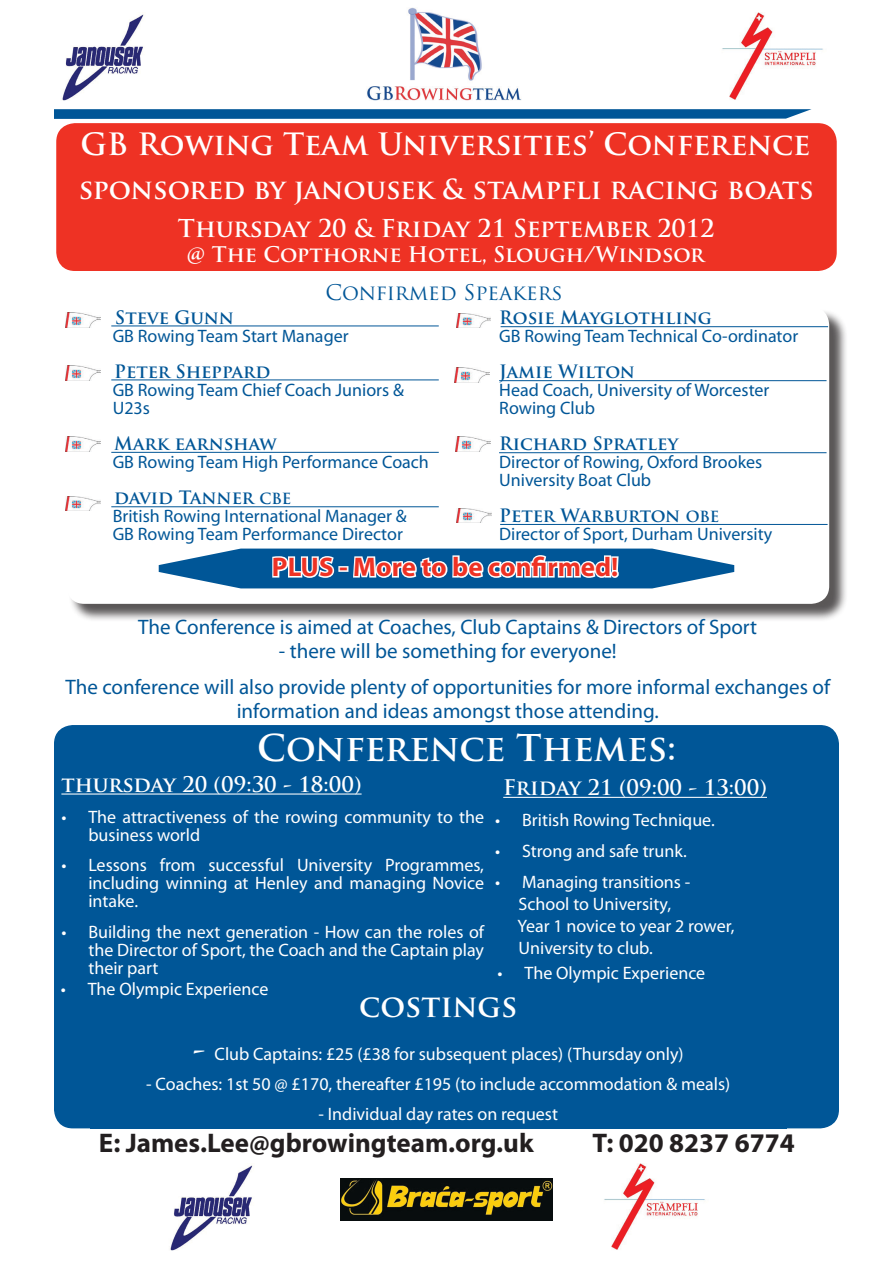
<style>
.page{position:relative;width:893px;height:1263px;background:#fff}
.page>*{position:absolute;margin:0;border:0;box-sizing:border-box;transform-origin:0 0}
.t1{font:700 36px "Trajan Pro";color:#fff}
.t2{font:700 30.3px "Trajan Pro";color:#fff}
.t3{font:700 30px "Trajan Pro";color:#fff}
.t4{font:700 27px "Myriad Pro";color:#231f20}
.t5{font:700 27px "Trajan Pro";color:#fff}
.t6{font:700 27px "Myriad Pro";color:#ee3224}
.t7{font:700 24px "Trajan Pro";color:#fff}
.t8{font:21px/24px "Myriad Pro";color:#005697;text-align:center}
.t9{font:700 21px "Trajan Pro";color:#fff}
.t10{font:21px "Trajan Pro";color:#005697}
.t11{font:18px/18px "Myriad Pro";color:#fff;text-align:justify}
.t12{font:18px/18px "Myriad Pro";color:#005697}
.t13{font:700 18px "Trajan Pro";color:#005697}
.s1{font-size:15px}
.s2{color:#005697}
.s3{font-family:"Trajan Pro";font-weight:700;font-size:30px}
</style>
<div class="page">
<div style="left:69px;top:309px;width:779px;height:314px;background:#231f20;opacity:.75"></div>
<div style="left:66px;top:307px;width:763px;height:297px;background:#fff;border-radius:18px"></div>
<hr style="left:111px;top:326px;width:328px;height:1px;background:#005697">
<hr style="left:111px;top:380px;width:328px;height:1px;background:#005697">
<hr style="left:111px;top:452px;width:328px;height:1px;background:#005697">
<hr style="left:500px;top:524px;width:328px;height:1px;background:#005697">
<img style="left:66px;top:313px;width:34px;height:14px">
<hr style="left:501px;top:326px;width:327px;height:1px;background:#005697">
<hr style="left:499px;top:452px;width:327px;height:1px;background:#005697">
<hr style="left:499px;top:380px;width:327px;height:1px;background:#005697">
<img style="left:66px;top:366px;width:34px;height:14px">
<img style="left:66px;top:437px;width:34px;height:14px">
<img style="left:456px;top:313px;width:35px;height:14px">
<img style="left:66px;top:496px;width:34px;height:14px">
<img style="left:455px;top:368px;width:34px;height:10px">
<svg style="left:159px;top:378px;width:575px;height:210px"></svg>
<hr style="left:111px;top:506px;width:328px;height:1px;background:#005697">
<div style="left:57px;top:124px;width:779px;height:146px;background:#ee3224;border-radius:18px"></div>
<div style="left:56px;top:123px;width:781px;height:148px;border:2px solid #ee3224;border-radius:18px"></div>
<div style="left:55px;top:726px;width:783px;height:402px;background:#005697;border-radius:18px"></div>
<hr style="left:61px;top:793px;width:301px;height:1px;background:#fff">
<hr style="left:503px;top:797px;width:264px;height:1px;background:#fff">
<img style="left:722px;top:13px;width:101px;height:87px">
<img style="left:62px;top:14px;width:82px;height:86px">
<img style="left:170px;top:1165px;width:83px;height:85px">
<img style="left:604px;top:1163px;width:101px;height:87px">
<img style="left:340px;top:1178px;width:213px;height:43px">
<img style="left:367px;top:8px;width:155px;height:92px">
<svg style="left:54px;top:109px;width:758px;height:10px;background:#0f5f9d"></svg>
<p class="t3" style="left:81px;top:125px;width:731px">GB Rowing Team Universities’ Conference</p>
<p class="t5" style="left:79px;top:173px;width:736px">sponsored by janousek &amp; stampfli racing boats</p>
<p class="t7" style="left:178px;top:213px;width:538px">Thursday 20 &amp; Friday 21 September 2012</p>
<p class="t9" style="left:187px;top:241px;width:519px">@ The Copthorne Hotel, Slough/Windsor</p>
<p class="t10" style="left:326px;top:279px;width:239px">CONFIRMED SPEAKERS</p>
<p class="t13" style="left:115px;top:306px;width:121px">Steve Gunn</p>
<p class="t12" style="left:113px;top:327px;width:237px">GB Rowing Team Start Manager</p>
<p class="t13" style="left:114px;top:360px;width:158px">Peter Sheppard</p>
<p class="t12" style="left:113px;top:381px;width:293px">GB Rowing Team Chief Coach Juniors &amp;</p>
<p class="t12" style="left:113px;top:399px;width:39px">U23s</p>
<p class="t13" style="left:114px;top:432px;width:164px">Mark earnshaw</p>
<p class="t12" style="left:113px;top:453px;width:318px">GB Rowing Team High Performance Coach</p>
<p class="t13" style="left:114px;top:486px;width:178px">david Tanner <span class="s1">CBE</span></p>
<p class="t12" style="left:113px;top:507px;width:296px">British Rowing International Manager &amp;</p>
<p class="t12" style="left:113px;top:525px;width:292px">GB Rowing Team Performance Director</p>
<p class="t13" style="left:499px;top:306px;width:214px">Rosie Mayglothling</p>
<p class="t12" style="left:499px;top:327px;width:300px">GB Rowing Team Technical Co-ordinator</p>
<p class="t13" style="left:499px;top:360px;width:137px">Jamie Wilton</p>
<p class="t12" style="left:499px;top:381px;width:272px">Head Coach, University of Worcester<br>Rowing Club</p>
<p class="t13" style="left:499px;top:432px;width:181px">Richard Spratley</p>
<p class="t12" style="left:499px;top:453px;width:264px">Director of Rowing, Oxford Brookes<br>University Boat Club</p>
<p class="t13" style="left:499px;top:504px;width:222px">Peter Warburton <span class="s1">OBE</span></p>
<p class="t12" style="left:499px;top:525px;width:274px">Director of Sport, Durham University</p>
<p class="t6" style="left:272px;top:549px;width:348px">PLUS - More to be confirmed!</p>
<p class="t8" style="left:138px;top:614px;width:620px">The Conference is aimed at Coaches, Club Captains &amp; Directors of Sport</p>
<p class="t8" style="left:279px;top:638px;width:339px">- there will be something for everyone!</p>
<p class="t8" style="left:65px;top:674px;width:766px">The conference will also provide plenty of opportunities for more informal exchanges of information and ideas amongst those attending.</p>
<p class="t1" style="left:257px;top:725px;width:420px">Conference Themes:</p>
<p class="t9" style="left:61px;top:771px;width:302px">thursday 20 (09:30 - 18:00)</p>
<p class="t11" style="left:88px;top:807px;width:397px;text-indent:-27px">• The attractiveness of the rowing community to the business world</p>
<p class="t11" style="left:88px;top:856px;width:397px;text-indent:-27px">• Lessons from successful University Programmes, including winning at Henley and managing Novice intake.</p>
<p class="t11" style="left:88px;top:923px;width:397px;text-indent:-27px">• Building the next generation - How can the roles of the Director of Sport, the Coach and the Captain play their part</p>
<p class="t9" style="left:503px;top:774px;width:265px">Friday 21 (09:00 - 13:00)</p>
<p class="t11" style="left:495px;top:811px;width:221px">• British Rowing Technique.</p>
<p class="t11" style="left:495px;top:841px;width:193px">• Strong and safe trunk.</p>
<p class="t11" style="left:495px;top:872px;width:206px">• Managing transitions - <span class="s2">-</span></p>
<p class="t11" style="left:518px;top:894px;width:154px">School to University,</p>
<p class="t11" style="left:518px;top:917px;width:218px">Year 1 novice to year 2 rower,</p>
<p class="t11" style="left:518px;top:939px;width:136px">University to club.</p>
<p class="t11" style="left:498px;top:963px;width:209px">• The Olympic Experience</p>
<p class="t11" style="left:61px;top:980px;width:209px">• The Olympic Experience</p>
<p class="t2" style="left:359px;top:987px;width:159px">costings</p>
<p class="t11" style="left:193px;top:1045px;width:492px"><span class="s3">-</span> Club Captains: £25 (£38 for subsequent places) (Thursday only)</p>
<p class="t11" style="left:146px;top:1075px;width:585px">- Coaches: 1st 50 @ £170, thereafter £195 (to include accommodation &amp; meals)</p>
<p class="t11" style="left:318px;top:1105px;width:241px">- Individual day rates on request</p>
<p class="t4" style="left:99px;top:1125px;width:436px">E: James.Lee@gbrowingteam.org.uk</p>
<p class="t4" style="left:593px;top:1125px;width:204px">T: 020 8237 6774</p>
</div>
